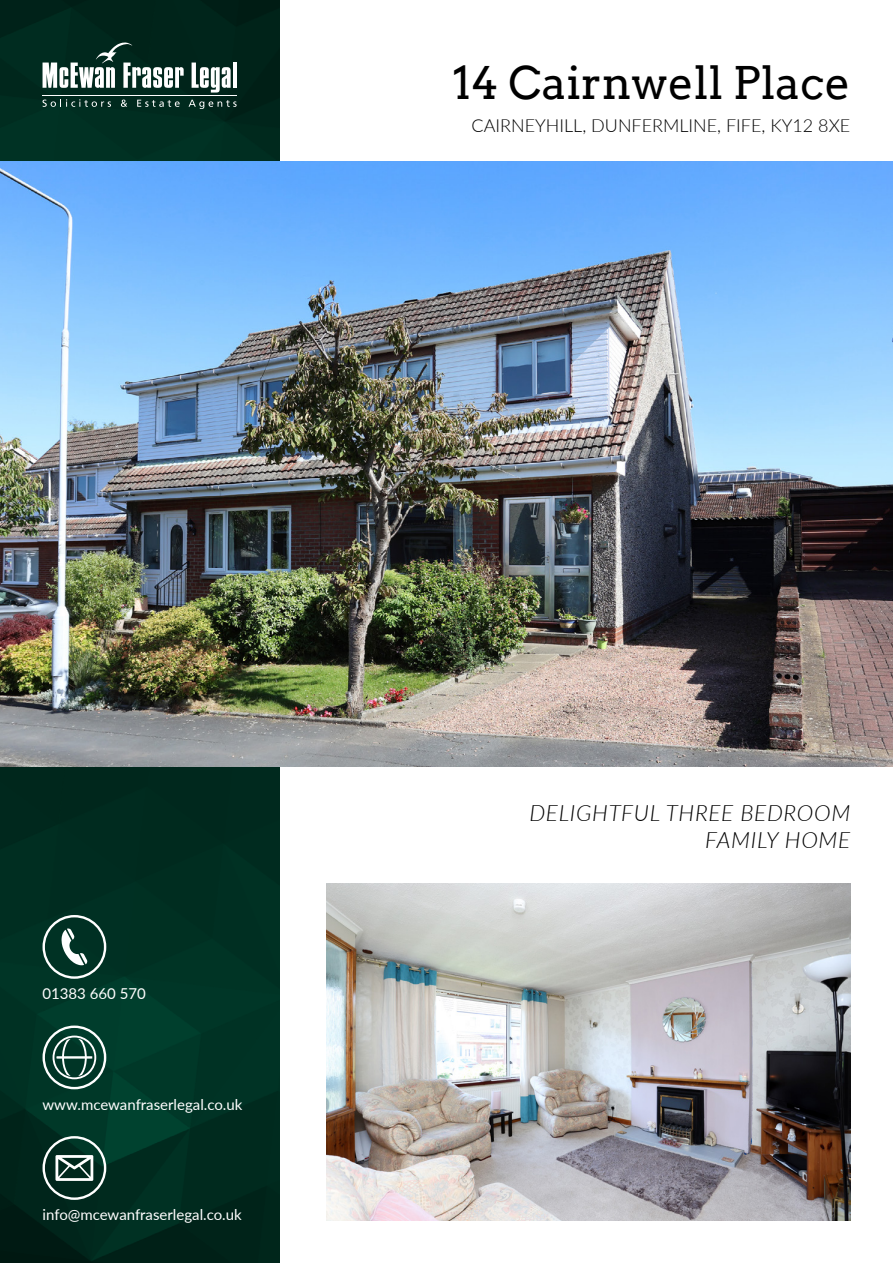
<style>
.page{position:relative;width:893px;height:1263px;background:#fff}
.page>*{position:absolute;margin:0;border:0;box-sizing:border-box;transform-origin:0 0}
.t1{font:45px "Arvo";color:#000}
.t2{font:italic 300 22.5px/27px "Lato";letter-spacing:.03em;color:#000;text-align:right}
.t3{font:300 18px "Lato";color:#000}
.t4{font:15px "Lato";color:#fff}
</style>
<div class="page">
<img style="left:0;top:0;width:279px;height:1263px">
<img style="left:0;top:162px;width:893px;height:605px">
<svg style="left:43px;top:43px;width:141px;height:45px"></svg>
<svg style="left:192px;top:63px;width:39px;height:30px"></svg>
<hr style="left:233px;top:63px;width:4px;height:25px;background:#fff">
<hr style="left:43px;top:95px;width:194px;height:1px;background:#fff">
<svg style="left:43px;top:99px;width:68px;height:8px"></svg>
<svg style="left:121px;top:100px;width:6px;height:7px"></svg>
<svg style="left:137px;top:100px;width:43px;height:7px"></svg>
<svg style="left:189px;top:100px;width:48px;height:9px"></svg>
<img style="left:326px;top:883px;width:524px;height:337px">
<svg style="left:43px;top:915px;width:63px;height:64px"></svg>
<svg style="left:43px;top:1025px;width:63px;height:64px"></svg>
<svg style="left:43px;top:1136px;width:63px;height:64px"></svg>
<h1 class="t1" style="left:452px;top:55px;width:400px">14 Cairnwell Place</h1>
<p class="t3" style="left:472px;top:113px;width:380px">CAIRNEYHILL, DUNFERMLINE, FIFE, KY12 8XE</p>
<p class="t4" style="left:43px;top:983px;width:105px">01383 660 570</p>
<p class="t4" style="left:43px;top:1094px;width:201px">www.mcewanfraserlegal.co.uk</p>
<p class="t4" style="left:43px;top:1204px;width:201px">info@mcewanfraserlegal.co.uk</p>
<h2 class="t2" style="left:529px;top:798px;width:322px">DELIGHTFUL THREE BEDROOM<br>FAMILY HOME</h2>
</div>
